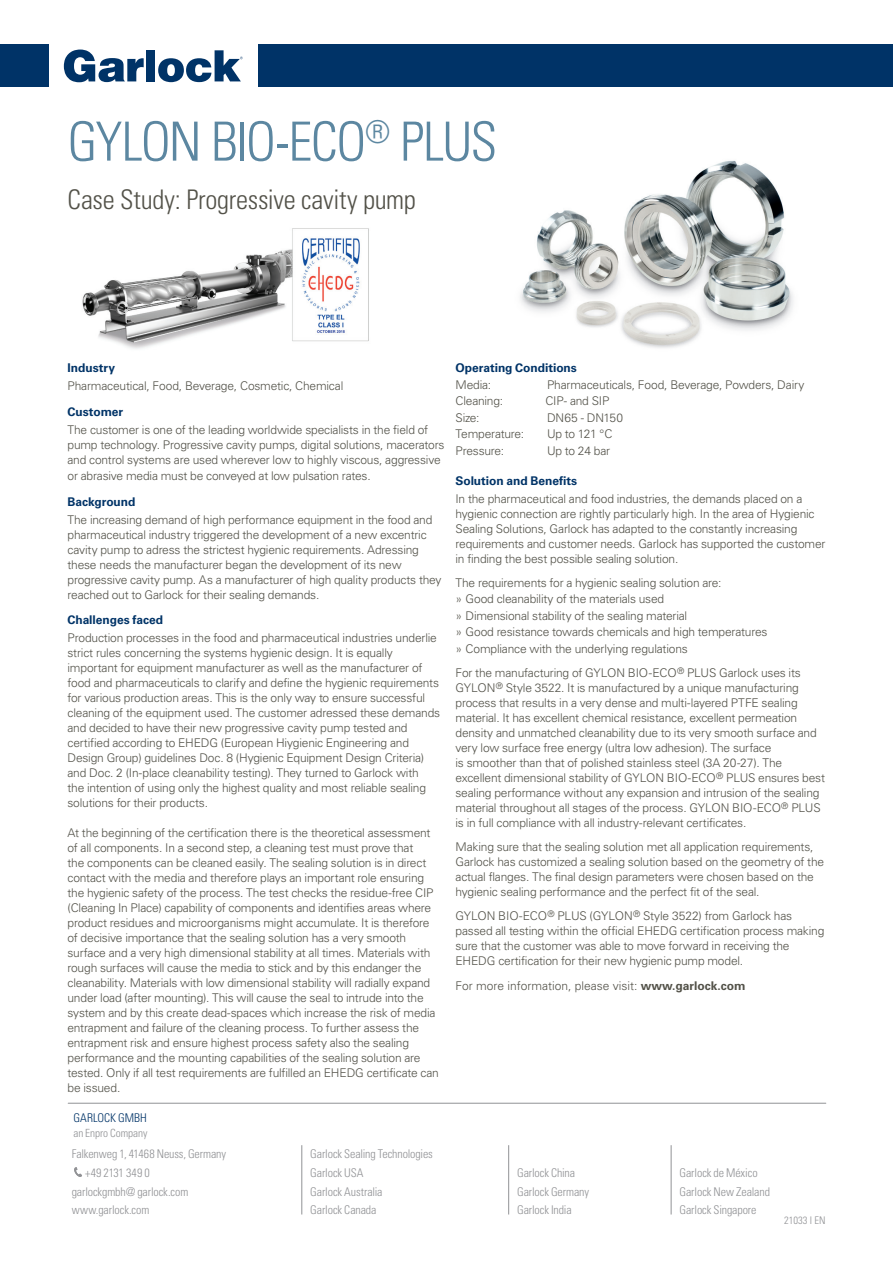
<style>
.page{position:relative;width:893px;height:1263px;background:#fff}
.page>*{position:absolute;margin:0;border:0;box-sizing:border-box;transform-origin:0 0}
.t1{font:300 condensed 54px "Univers LT Std";letter-spacing:-.035em;color:#5c87a1}
.t2{font:300 condensed 27px "Univers LT Std";letter-spacing:-.01em;color:#535249}
.t3{font:300 12px/15px "Univers";letter-spacing:-.015em;color:#535249}
.t4{font:300 condensed 12px/18.8px "Univers LT Std";letter-spacing:-.01em;color:#919295}
.t5{font:700 12px "Univers LT Std";letter-spacing:-.005em;color:#003367}
.t6{font:300 condensed 12px "Univers LT Std";letter-spacing:-.005em;color:#003367}
.t7{font:300 condensed 11.25px "Univers LT Std";letter-spacing:-.005em;color:#919295}
.t8{font:300 condensed 10.5px "Univers LT Std";color:#919295}
.s1{font-weight:700}
</style>
<div class="page">
<img style="left:520px;top:160px;width:273px;height:188px">
<img style="left:82px;top:228px;width:287px;height:121px">
<svg style="left:74px;top:1167px;width:8px;height:10px"></svg>
<hr style="left:301px;top:1145px;width:1px;height:69px;background:#919295">
<hr style="left:508px;top:1145px;width:1px;height:69px;background:#919295">
<hr style="left:671px;top:1145px;width:1px;height:69px;background:#919295">
<hr style="left:68px;top:1103px;width:758px;height:1px;background:#919295">
<div style="left:0;top:45px;width:48px;height:42px;background:#003367"></div>
<div style="left:259px;top:45px;width:634px;height:42px;background:#003367"></div>
<svg style="left:64px;top:50px;width:80px;height:32px"></svg>
<div style="left:146px;top:50px;width:9px;height:31px;background:#003367"></div>
<svg style="left:158px;top:50px;width:85px;height:32px"></svg>
<h1 class="t1" style="left:68px;top:109px;width:431px">GYLON BIO-ECO<sup>®</sup> PLUS</h1>
<h2 class="t2" style="left:68px;top:183px;width:350px">Case Study: Progressive cavity pump</h2>
<p class="t5" style="left:68px;top:361px;width:49px">Industry</p>
<p class="t3" style="left:68px;top:378px;width:277px">Pharmaceutical, Food, Beverage, Cosmetic, Chemical</p>
<p class="t5" style="left:68px;top:404px;width:57px">Customer</p>
<p class="t3" style="left:68px;top:422px;width:379px">The customer is one of the leading worldwide specialists in the field of pump technology. Progressive cavity pumps, digital solutions, macerators and control systems are used wherever low to highly viscous, aggressive</p>
<p class="t3" style="left:68px;top:468px;width:305px">or abrasive media must be conveyed at low pulsation rates.</p>
<p class="t5" style="left:68px;top:494px;width:70px">Background</p>
<p class="t3" style="left:68px;top:512px;width:376px">The increasing demand of high performance equipment in the food and pharmaceutical industry triggered the development of a new excentric cavity pump to adress the strictest hygienic requirements. Adressing these needs the manufacturer began the development of its new progressive cavity pump. As a manufacturer of high quality products they reached out to Garlock for their sealing demands.</p>
<p class="t5" style="left:68px;top:613px;width:97px">Challenges faced</p>
<p class="t3" style="left:68px;top:630px;width:374px">Production processes in the food and pharmaceutical industries underlie strict rules concerning the systems hygienic design. It is equally important for equipment manufacturer as well as the manufacturer of food and pharmaceuticals to clarify and define the hygienic requirements for various production areas. This is the only way to ensure successful cleaning of the equipment used. The customer adressed these demands and decided to have their new progressive cavity pump tested and certified according to EHEDG (European Hiygienic Engineering and Design Group) guidelines Doc. 8 (Hygienic Equipment Design Criteria) and Doc. 2 (In-place cleanability testing). They turned to Garlock with<br>the intention of using only the highest quality and most reliable sealing solutions for their products.</p>
<p class="t3" style="left:68px;top:825px;width:373px">At the beginning of the certification there is the theoretical assessment of all components. In a second step, a cleaning test must prove that<br>the components can be cleaned easily. The sealing solution is in direct contact with the media and therefore plays an important role ensuring the hygienic safety of the process. The test checks the residue-free CIP (Cleaning In Place) capability of components and identifies areas where product residues and microorganisms might accumulate. It is therefore of decisive importance that the sealing solution has a very smooth surface and a very high dimensional stability at all times. Materials with rough surfaces will cause the media to stick and by this endanger the cleanability. Materials with low dimensional stability will radially expand under load (after mounting). This will cause the seal to intrude into the system and by this create dead-spaces which increase the risk of media entrapment and failure of the cleaning process. To further assess the entrapment risk and ensure highest process safety also the sealing performance and the mounting capabilities of the sealing solution are tested. Only if all test requirements are fulfilled an EHEDG certificate can be issued.</p>
<p class="t6" style="left:74px;top:1110px;width:75px">GARLOCK GMBH</p>
<p class="t7" style="left:74px;top:1126px;width:75px">an Enpro Company</p>
<p class="t4" style="left:72px;top:1144px;width:156px">Falkenweg 1, 41468 Neuss, Germany</p>
<p class="t4" style="left:85px;top:1163px;width:66px">+49 2131 349 0</p>
<p class="t4" style="left:72px;top:1182px;width:118px">garlockgmbh@ garlock.com</p>
<p class="t4" style="left:72px;top:1201px;width:79px">www.garlock.com</p>
<p class="t4" style="left:310px;top:1144px;width:124px">Garlock Sealing Technologies<br>Garlock USA<br>Garlock Australia<br>Garlock Canada</p>
<p class="t5" style="left:455px;top:361px;width:123px">Operating Conditions</p>
<p class="t3" style="left:455px;top:377px;width:37px">Media:</p>
<p class="t3" style="left:547px;top:377px;width:259px">Pharmaceuticals, Food, Beverage, Powders, Dairy</p>
<p class="t3" style="left:455px;top:393px;width:49px">Cleaning:</p>
<p class="t3" style="left:545px;top:393px;width:66px">CIP- and SIP</p>
<p class="t3" style="left:455px;top:410px;width:26px">Size:</p>
<p class="t3" style="left:547px;top:410px;width:78px">DN65 - DN150</p>
<p class="t3" style="left:455px;top:426px;width:70px">Temperature:</p>
<p class="t3" style="left:547px;top:426px;width:67px">Up to 121 °C</p>
<p class="t3" style="left:455px;top:443px;width:50px">Pressure:</p>
<p class="t3" style="left:547px;top:443px;width:65px">Up to 24 bar</p>
<p class="t5" style="left:455px;top:473px;width:123px">Solution and Benefits</p>
<p class="t3" style="left:455px;top:491px;width:371px">In the pharmaceutical and food industries, the demands placed on a hygienic connection are rightly particularly high. In the area of Hygienic Sealing Solutions, Garlock has adapted to the constantly increasing requirements and customer needs. Garlock has supported the customer in finding the best possible sealing solution.</p>
<p class="t3" style="left:455px;top:574px;width:313px;line-height:16.5px">The requirements for a hygienic sealing solution are:<br>» Good cleanability of the materials used<br>» Dimensional stability of the sealing material<br>» Good resistance towards chemicals and high temperatures » Compliance with the underlying regulations</p>
<p class="t3" style="left:455px;top:665px;width:371px">For the manufacturing of GYLON BIO-ECO<sup>®</sup> PLUS Garlock uses its GYLON<sup>®</sup> Style 3522. It is manufactured by a unique manufacturing process that results in a very dense and multi-layered PTFE sealing material. It has excellent chemical resistance, excellent permeation density and unmatched cleanability due to its very smooth surface and very low surface free energy (ultra low adhesion). The surface<br>is smoother than that of polished stainless steel (3A 20-27). The excellent dimensional stability of GYLON BIO-ECO<sup>®</sup> PLUS ensures best sealing performance without any expansion and intrusion of the sealing material throughout all stages of the process. GYLON BIO-ECO<sup>®</sup> PLUS is in full compliance with all industry-relevant certificates.</p>
<p class="t3" style="left:455px;top:839px;width:370px">Making sure that the sealing solution met all application requirements, Garlock has customized a sealing solution based on the geometry of the actual flanges. The final design parameters were chosen based on the hygienic sealing performance and the perfect fit of the seal.</p>
<p class="t3" style="left:455px;top:908px;width:370px">GYLON BIO-ECO<sup>®</sup> PLUS (GYLON<sup>®</sup> Style 3522) from Garlock has passed all testing within the official EHEDG certification process making sure that the customer was able to move forward in receiving the EHEDG certification for their new hygienic pump model.</p>
<p class="t3" style="left:455px;top:978px;width:292px">For more information, please visit: <span class="s1">www.garlock.com</span></p>
<p class="t4" style="left:517px;top:1163px;width:73px">Garlock China<br>Garlock Germany<br>Garlock India</p>
<p class="t4" style="left:680px;top:1163px;width:92px">Garlock de México<br>Garlock New Zealand<br>Garlock Singapore</p>
<p class="t8" style="left:784px;top:1214px;width:43px">21033 I EN</p>
</div>
